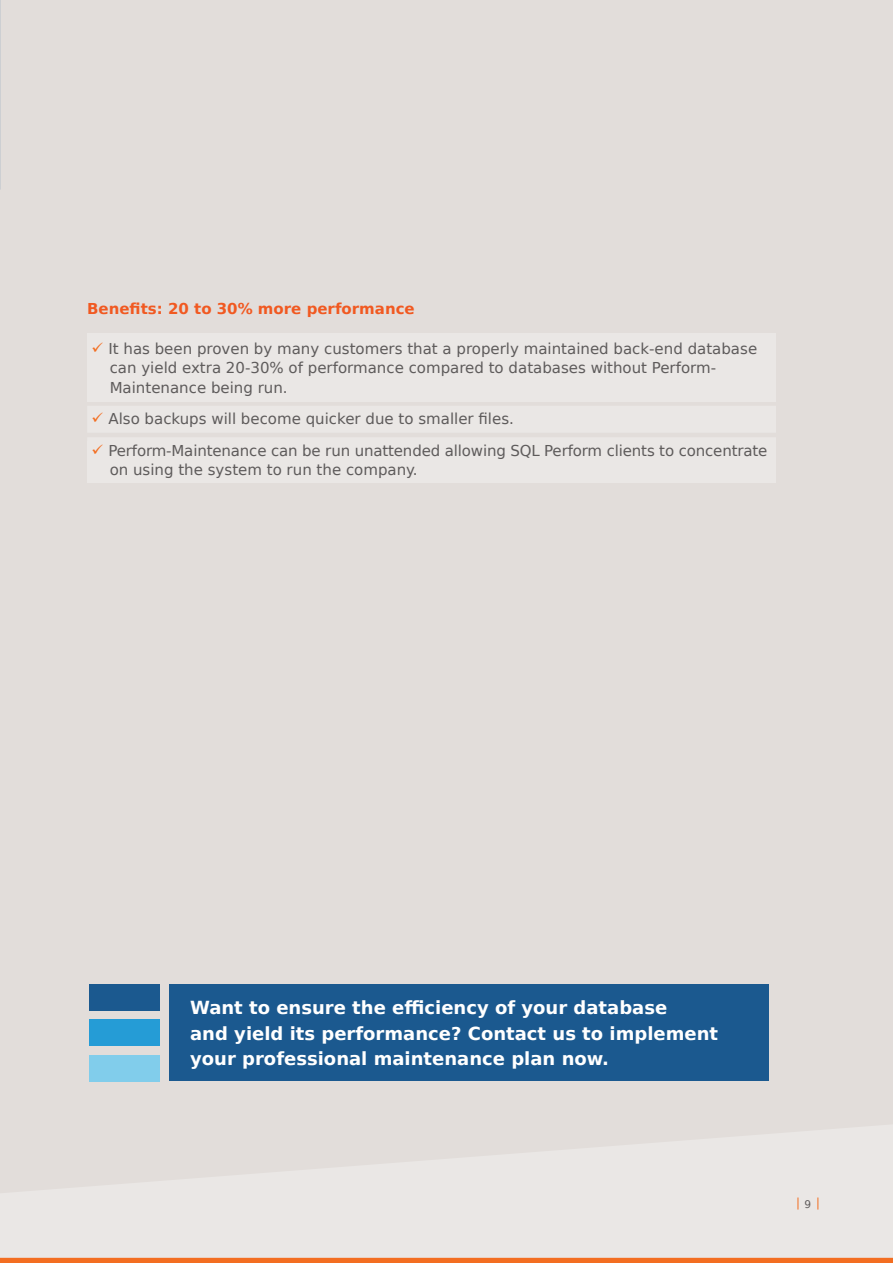
<style>
.page{position:relative;width:893px;height:1263px;background:#e2ddda}
.page>*{position:absolute;margin:0;border:0;box-sizing:border-box;transform-origin:0 0}
.t1{font:700 18px/25.5px "DejaVu Sans";color:#fff}
.t2{font:15px/19.5px "DejaVu Sans";color:#5e5b5b}
.t3{font:700 15px "DejaVu Sans";color:#f15921}
.t4{font:10.5px "DejaVu Sans";color:#5e5b5b}
.s1{color:#f36e21}
</style>
<div class="page">
<svg style="left:0;top:1125px;width:893px;height:133px;fill:#eae7e5"></svg>
<hr style="left:0;top:0;width:1px;height:190px;background:#1b598f">
<div style="left:0;top:1258px;width:893px;height:5px;background:#f36e21"></div>
<svg style="left:798px;top:1197px;width:1px;height:12px"></svg>
<svg style="left:817px;top:1197px;width:1px;height:12px"></svg>
<div style="left:87px;top:334px;width:689px;height:68px;background:#eae7e5"></div>
<div style="left:87px;top:441px;width:689px;height:42px;background:#eae7e5"></div>
<div style="left:169px;top:985px;width:599px;height:96px;background:#1b598f"></div>
<div style="left:90px;top:1055px;width:70px;height:26px;background:#81cdeb"></div>
<div style="left:90px;top:984px;width:70px;height:26px;background:#1b598f"></div>
<div style="left:90px;top:1020px;width:70px;height:26px;background:#259cd6"></div>
<div style="left:87px;top:406px;width:689px;height:27px;background:#eae7e5"></div>
<div style="left:87px;top:437px;width:689px;height:27px;background:#eae7e5"></div>
<p class="t3" style="left:87px;top:296px;width:329px">Benefits: 20 to 30% more performance</p>
<p class="t2" style="left:110px;top:338px;width:649px;text-indent:-18px"><span class="s1">✓</span> It has been proven by many customers that a properly maintained back-end database can yield extra 20-30% of performance compared to databases without Perform-<br>Maintenance being run.</p>
<p class="t2" style="left:91px;top:408px;width:424px"><span class="s1">✓</span> Also backups will become quicker due to smaller files.</p>
<p class="t2" style="left:110px;top:440px;width:659px;text-indent:-18px"><span class="s1">✓</span> Perform-Maintenance can be run unattended allowing SQL Perform clients to concentrate on using the system to run the company.</p>
<p class="t1" style="left:190px;top:994px;width:529px">Want to ensure the efficiency of your database<br>and yield its performance? Contact us to implement your professional maintenance plan now.</p>
<p class="t4" style="left:804px;top:1195px;width:8px">9</p>
</div>
